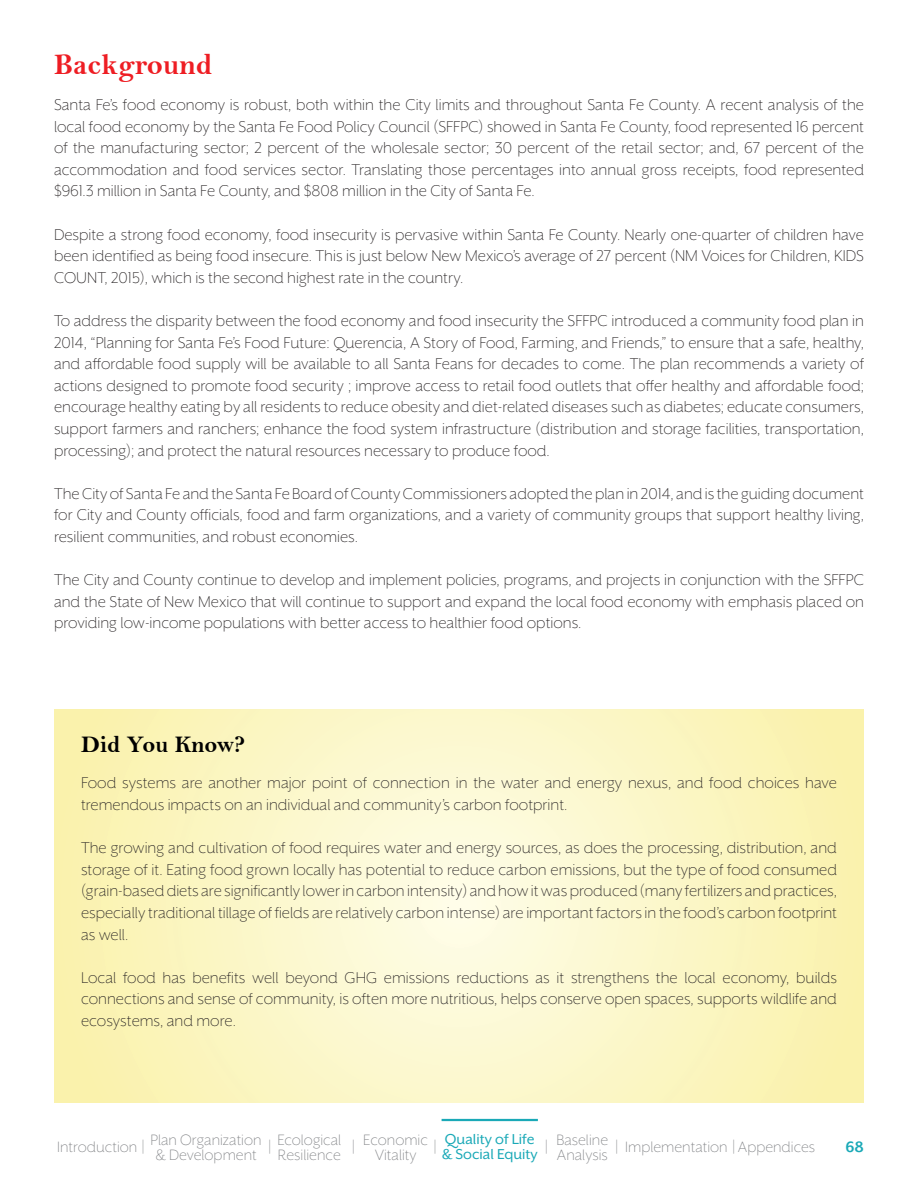
<style>
.page{position:relative;width:918px;height:1188px;background:#fff}
.page>*{position:absolute;margin:0;border:0;box-sizing:border-box;transform-origin:0 0}
.Heading_1{font:30px "Bell MT Bold";color:#ee1d23}
.t1{font:24px "Bell MT Bold";color:#000}
.t2{font:300 18px/21.6px "Mr Eaves XL San OT";color:#231f20;text-align:justify}
.t3{font:300 18px "Mr Eaves XL San OT";color:#808285}
.t4{font:300 17.25px/15px "Mr Eaves XL San OT";color:#808285}
.t5{font:700 17.25px "Mr Eaves XL San OT";color:#1aa9b7}
.t6{font:16.5px/15px "Mr Eaves XL San OT";color:#1aa9b7}
.s1{font-size:18px}
</style>
<div class="page">
<svg style="left:54px;top:709px;width:810px;height:393px;background:#fbf6c5"></svg>
<hr style="left:442px;top:1119px;width:96px;height:2px;background:#1aa9b7">
<p class="Heading_1" style="left:54px;top:47px;width:160px">Background</p>
<p class="t2" style="left:54px;top:94px;width:812px">Santa Fe’s food economy is robust, both within the City limits and throughout Santa Fe County. A recent analysis of the local food economy by the Santa Fe Food Policy Council (SFFPC) showed in Santa Fe County, food represented 16 percent of the manufacturing sector; 2 percent of the wholesale sector; 30 percent of the retail sector; and, 67 percent of the accommodation and food services sector. Translating those percentages into annual gross receipts, food represented $961.3 million in Santa Fe County, and $808 million in the City of Santa Fe.</p>
<p class="t2" style="left:54px;top:223px;width:812px">Despite a strong food economy, food insecurity is pervasive within Santa Fe County. Nearly one-quarter of children have been identified as being food insecure. This is just below New Mexico’s average of 27 percent (NM Voices for Children, KIDS COUNT, 2015), which is the second highest rate in the country.</p>
<p class="t2" style="left:54px;top:310px;width:812px">To address the disparity between the food economy and food insecurity the SFFPC introduced a community food plan in 2014, “Planning for Santa Fe’s Food Future: Querencia, A Story of Food, Farming, and Friends,” to ensure that a safe, healthy, and affordable food supply will be available to all Santa Feans for decades to come. The plan recommends a variety of actions designed to promote food security ; improve access to retail food outlets that offer healthy and affordable food; encourage healthy eating by all residents to reduce obesity and diet-related diseases such as diabetes; educate consumers, support farmers and ranchers; enhance the food system infrastructure (distribution and storage facilities, transportation, processing); and protect the natural resources necessary to produce food.</p>
<p class="t2" style="left:54px;top:483px;width:812px">The City of Santa Fe and the Santa Fe Board of County Commissioners adopted the plan in 2014, and is the guiding document for City and County officials, food and farm organizations, and a variety of community groups that support healthy living, resilient communities, and robust economies.</p>
<p class="t2" style="left:54px;top:569px;width:812px">The City and County continue to develop and implement policies, programs, and projects in conjunction with the SFFPC and the State of New Mexico that will continue to support and expand the local food economy with emphasis placed on providing low-income populations with better access to healthier food options.</p>
<p class="t1" style="left:81px;top:730px;width:166px">Did You Know?</p>
<p class="t2" style="left:81px;top:772px;width:757px">Food systems are another major point of connection in the water and energy nexus, and food choices have tremendous impacts on an individual and community’s carbon footprint.</p>
<p class="t2" style="left:81px;top:837px;width:758px">The growing and cultivation of food requires water and energy sources, as does the processing, distribution, and storage of it. Eating food grown locally has potential to reduce carbon emissions, but the type of food consumed (grain-based diets are significantly lower in carbon intensity) and how it was produced (many fertilizers and practices, especially traditional tillage of fields are relatively carbon intense) are important factors in the food’s carbon footprint as well.</p>
<p class="t2" style="left:81px;top:967px;width:758px">Local food has benefits well beyond GHG emissions reductions as it strengthens the local economy, builds connections and sense of community, is often more nutritious, helps conserve open spaces, supports wildlife and ecosystems, and more.</p>
<p class="t4" style="left:151px;top:1132px;width:113px">Plan Organization &amp; Development</p>
<p class="t4" style="left:277px;top:1132px;width:65px">Ecological<br>Resilience</p>
<p class="t4" style="left:363px;top:1132px;width:66px;text-align:center">Economic<br>Vitality</p>
<p class="t4" style="left:557px;top:1132px;width:53px">Baseline<br>Analysis</p>
<p class="t6" style="left:442px;top:1132px;width:98px">Quality of Life &amp; Social Equity</p>
<p class="t4" style="left:57px;top:1139px;width:89px">Introduction <span class="s1">|</span></p>
<p class="t5" style="left:846px;top:1138px;width:20px">68</p>
<p class="t3" style="left:268px;top:1138px;width:5px">|</p>
<p class="t3" style="left:352px;top:1138px;width:5px">|</p>
<p class="t3" style="left:434px;top:1138px;width:5px">|</p>
<p class="t3" style="left:545px;top:1138px;width:5px">|</p>
<p class="t4" style="left:615px;top:1139px;width:202px"><span class="s1">|</span> Implementation <span class="s1">|</span> Appendices</p>
</div>
